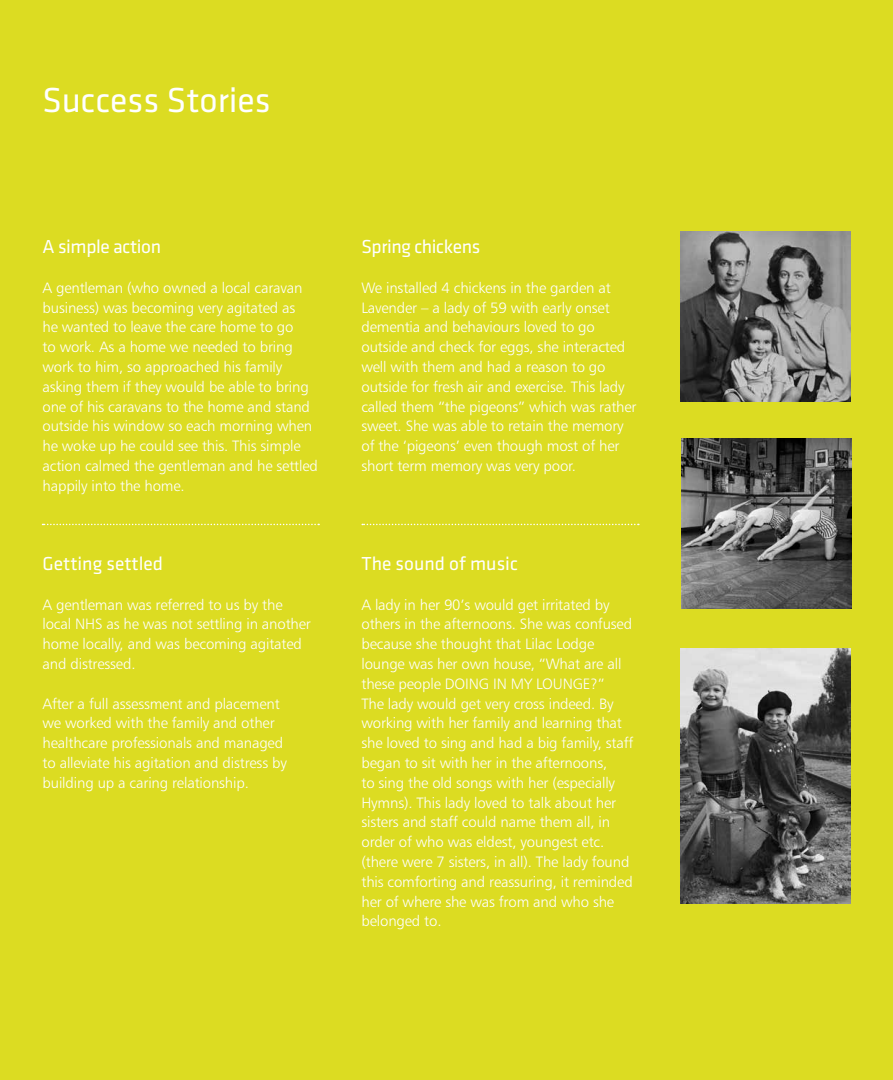
<style>
.page{position:relative;width:893px;height:1080px;background:#fff}
.page>*{position:absolute;margin:0;border:0;box-sizing:border-box;transform-origin:0 0}
.t1{font:36px "Klavika";color:#fff}
.t2{font:19.5px "Klavika";color:#fff}
.t3{font:19.5px "Klavika";letter-spacing:-.02em;color:#fff}
.t4{font:15px/19.8px "Humanist 777 BT Light B";letter-spacing:-.01em;color:#fff}
</style>
<div class="page">
<div style="left:0;top:0;width:892px;height:1080px;background:#dcdc22"></div>
<img style="left:680px;top:231px;width:170px;height:170px">
<img style="left:681px;top:439px;width:170px;height:170px">
<img style="left:680px;top:648px;width:170px;height:255px">
<svg style="left:43px;top:524px;width:276px;height:1px"></svg>
<svg style="left:362px;top:524px;width:277px;height:1px"></svg>
<h1 class="t1" style="left:43px;top:77px;width:230px">Success Stories</h1>
<h2 class="t3" style="left:43px;top:234px;width:120px">A simple action</h2>
<p class="t4" style="left:43px;top:278px;width:277px">A gentleman (who owned a local caravan business) was becoming very agitated as<br>he wanted to leave the care home to go<br>to work. As a home we needed to bring work to him, so approached his family asking them if they would be able to bring one of his caravans to the home and stand outside his window so each morning when he woke up he could see this. This simple action calmed the gentleman and he settled happily into the home.</p>
<h2 class="t2" style="left:43px;top:551px;width:122px">Getting settled</h2>
<p class="t4" style="left:43px;top:594px;width:270px">A gentleman was referred to us by the local NHS as he was not settling in another home locally, and was becoming agitated and distressed.</p>
<p class="t4" style="left:43px;top:693px;width:246px">After a full assessment and placement we worked with the family and other healthcare professionals and managed to alleviate his agitation and distress by building up a caring relationship.</p>
<h2 class="t3" style="left:361px;top:234px;width:120px">Spring chickens</h2>
<p class="t4" style="left:361px;top:278px;width:277px">We installed 4 chickens in the garden at Lavender – a lady of 59 with early onset dementia and behaviours loved to go outside and check for eggs, she interacted well with them and had a reason to go outside for fresh air and exercise. This lady called them “the pigeons” which was rather sweet. She was able to retain the memory of the ‘pigeons’ even though most of her short term memory was very poor.</p>
<h2 class="t2" style="left:361px;top:551px;width:158px">The sound of music</h2>
<p class="t4" style="left:361px;top:594px;width:273px">A lady in her 90’s would get irritated by others in the afternoons. She was confused because she thought that Lilac Lodge lounge was her own house, “What are all these people DOING IN MY LOUNGE?”<br>The lady would get very cross indeed. By working with her family and learning that she loved to sing and had a big family, staff began to sit with her in the afternoons,<br>to sing the old songs with her (especially Hymns). This lady loved to talk about her sisters and staff could name them all, in order of who was eldest, youngest etc. (there were 7 sisters, in all). The lady found this comforting and reassuring, it reminded her of where she was from and who she belonged to.</p>
</div>
